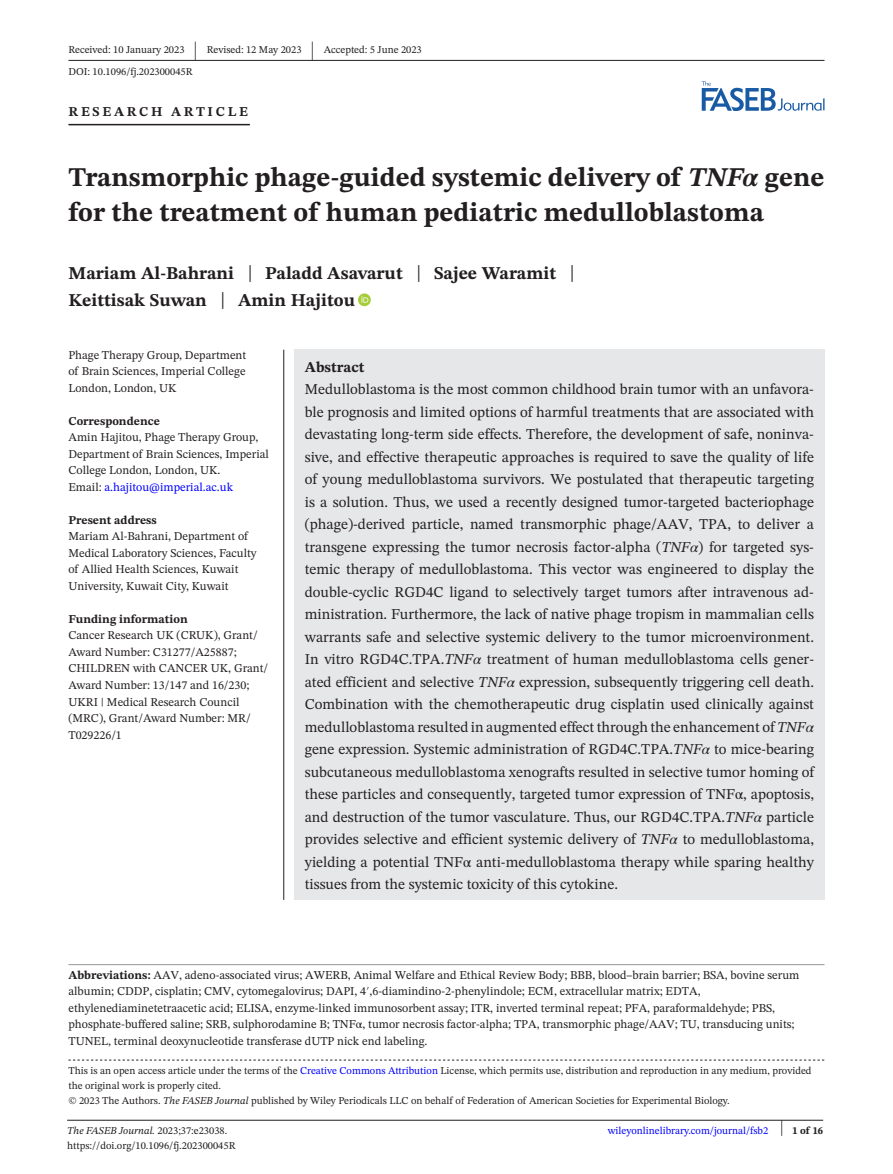
<style>
.page{position:relative;width:893px;height:1174px;background:#fff}
.page>*{position:absolute;margin:0;border:0;box-sizing:border-box;transform-origin:0 0}
.t1{font:700 27px/34.5px "STIX Two Text";color:#231f20}
.t2{font:25.65px "STIX Two Text";color:#231f20;scale:.49 1}
.t3{font:700 18px/27px "STIX Two Text";color:#231f20}
.t4{font:15px/22.5px "STIX Two Text";color:#231f20;text-align:justify}
.t5{font:700 15px "STIX Two Text";color:#231f20}
.t6{font:700 13.5px "STIX Two Text";letter-spacing:.2em;color:#231f20}
.t7{font:12px/16.5px "STIX Two Text";color:#231f20}
.t8{font:700 12px "STIX Two Text";color:#231f20}
.t9{font:10.5px/15px "STIX Two Text";color:#231f20}
.t10{font:10.5px "STIX Two Text";color:#00f}
.t11{font:italic 10.5px "STIX Two Text";color:#231f20}
.t12{font:700 10.5px "STIX Two Text";color:#231f20}
.s1{font-style:italic}
.s2{font-family:"STIX";font-style:italic}
.s3{font-weight:400;font-size:23.4px}
.s4{color:#00f}
.s5{font-family:"STIX"}
.s6{font-weight:700}
.s7{font-style:normal}
.s8{font-weight:400;font-size:22.2px}
</style>
<div class="page">
<hr style="left:67px;top:1119px;width:756px;height:1px;background:#231f20">
<svg style="left:702px;top:81px;width:122px;height:30px"></svg>
<hr style="left:68px;top:60px;width:756px;height:1px;background:#231f20">
<hr style="left:68px;top:124px;width:182px;height:1px;background:#231f20">
<svg style="left:358px;top:293px;width:13px;height:13px"></svg>
<svg style="left:361px;top:296px;width:7px;height:7px"></svg>
<svg style="left:68px;top:1059px;width:756px;height:1px"></svg>
<hr style="left:68px;top:964px;width:756px;height:1px;background:#939598">
<div style="left:294px;top:350px;width:530px;height:550px;background:#e6e7e9"></div>
<hr style="left:283px;top:350px;width:1px;height:550px;background:#231f20">
<p class="t9" style="left:68px;top:42px;width:118px">Received: 10 January 2023</p>
<h2 class="t2" style="left:194px;top:32px;width:8px">|</h2>
<p class="t9" style="left:207px;top:42px;width:96px">Revised: 12 May 2023</p>
<h2 class="t2" style="left:311px;top:32px;width:8px">|</h2>
<p class="t9" style="left:324px;top:42px;width:100px">Accepted: 5 June 2023</p>
<p class="t9" style="left:68px;top:64px;width:126px">DOI: 10.1096/fj.202300045R</p>
<p class="t6" style="left:68px;top:101px;width:181px">RESEARCH ARTICLE</p>
<h1 class="t1" style="left:68px;top:161px;width:758px">Transmorphic phage-guided systemic delivery of <span class="s1">TNF</span><span class="s2">α</span> gene for the treatment of human pediatric medulloblastoma</h1>
<p class="t3" style="left:68px;top:260px;width:508px">Mariam Al-Bahrani <span class="s3">|</span> Paladd Asavarut <span class="s3">|</span> Sajee Waramit <span class="s3">|<br></span>Keittisak Suwan <span class="s3">|</span> Amin Hajitou</p>
<p class="t7" style="left:68px;top:346px;width:179px;text-align:justify">Phage Therapy Group, Department of Brain Sciences, Imperial College London, London, UK</p>
<p class="t8" style="left:68px;top:412px;width:93px">Correspondence</p>
<p class="t7" style="left:68px;top:429px;width:202px">Amin Hajitou, Phage Therapy Group, Department of Brain Sciences, Imperial College London, London, UK.<br>Email: <span class="s4">a.hajitou@imperial.ac.uk</span></p>
<p class="t8" style="left:68px;top:511px;width:90px">Present address</p>
<p class="t7" style="left:68px;top:528px;width:190px">Mariam Al-Bahrani, Department of Medical Laboratory Sciences, Faculty of Allied Health Sciences, Kuwait University, Kuwait City, Kuwait</p>
<p class="t8" style="left:68px;top:610px;width:121px">Funding information</p>
<p class="t7" style="left:68px;top:627px;width:201px">Cancer Research UK (CRUK), Grant/<br>Award Number: C31277/A25887;<br>CHILDREN with CANCER UK, Grant/<br>Award Number: 13/147 and 16/230;<br>UKRI | Medical Research Council (MRC), Grant/Award Number: MR/<br>T029226/1</p>
<p class="t5" style="left:305px;top:356px;width:61px">Abstract</p>
<p class="t4" style="left:305px;top:378px;width:511px">Medulloblastoma is the most common childhood brain tumor with an unfavora&shy;ble prognosis and limited options of harmful treatments that are associated with devastating long-term side effects. Therefore, the development of safe, noninva&shy;sive, and effective therapeutic approaches is required to save the quality of life of young medulloblastoma survivors. We postulated that therapeutic targeting is a solution. Thus, we used a recently designed tumor-targeted bacteriophage (phage)-derived particle, named transmorphic phage/AAV, TPA, to deliver a transgene expressing the tumor necrosis factor-alpha (<span class="s1">TNF</span><span class="s2">α</span>) for targeted sys&shy;temic therapy of medulloblastoma. This vector was engineered to display the double-cyclic RGD4C ligand to selectively target tumors after intravenous ad&shy;ministration. Furthermore, the lack of native phage tropism in mammalian cells warrants safe and selective systemic delivery to the tumor microenvironment.<br>In vitro RGD4C.TPA.<span class="s1">TNF</span><span class="s2">α</span> treatment of human medulloblastoma cells gener&shy;ated efficient and selective <span class="s1">TNF</span><span class="s2">α</span> expression, subsequently triggering cell death.<br>Combination with the chemotherapeutic drug cisplatin used clinically against medulloblastoma resulted in augmented effect through the enhancement of <span class="s1">TNF</span><span class="s2">α </span>gene expression. Systemic administration of RGD4C.TPA.<span class="s1">TNF</span><span class="s2">α</span> to mice-bearing subcutaneous medulloblastoma xenografts resulted in selective tumor homing of these particles and consequently, targeted tumor expression of TNF<span class="s5">α</span>, apoptosis, and destruction of the tumor vasculature. Thus, our RGD4C.TPA.<span class="s1">TNF</span><span class="s2">α</span> particle provides selective and efficient systemic delivery of <span class="s1">TNF</span><span class="s2">α</span> to medulloblastoma, yielding a potential TNF<span class="s5">α</span> anti-medulloblastoma therapy while sparing healthy tissues from the systemic toxicity of this cytokine.</p>
<p class="t7" style="left:68px;top:966px;width:732px"><span class="s6">Abbreviations:</span> AAV, adeno-associated virus; AWERB, Animal Welfare and Ethical Review Body; BBB, blood–brain barrier; BSA, bovine serum albumin; CDDP, cisplatin; CMV, cytomegalovirus; DAPI, 4<span class="s5">′</span>,6-diamindino-2-phenylindole; ECM, extracellular matrix; EDTA, ethylenediaminetetraacetic acid; ELISA, enzyme-linked immunosorbent assay; ITR, inverted terminal repeat; PFA, paraformaldehyde; PBS, phosphate-buffered saline; SRB, sulphorodamine B; TNF<span class="s5">α</span>, tumor necrosis factor-alpha; TPA, transmorphic phage/AAV; TU, transducing units; TUNEL, terminal deoxynucleotide transferase dUTP nick end labeling.</p>
<p class="t9" style="left:68px;top:1063px;width:745px">This is an open access article under the terms of the <span class="s4">Creative Commons Attribution</span> License, which permits use, distribution and reproduction in any medium, provided the original work is properly cited.<br>© 2023 The Authors. <span class="s1">The FASEB Journal</span> published by Wiley Periodicals LLC on behalf of Federation of American Societies for Experimental Biology.</p>
<p class="t11" style="left:67px;top:1123px;width:162px">The FASEB Journal. <span class="s7">2023;37:e23038.</span></p>
<p class="t12" style="left:780px;top:1123px;width:45px"><span class="s8">|</span> 1 of 16</p>
<p class="t9" style="left:67px;top:1138px;width:170px">https://doi.org/10.1096/fj.202300045R</p>
<p class="t10" style="left:608px;top:1123px;width:162px">wileyonlinelibrary.com/journal/fsb2</p>
</div>
